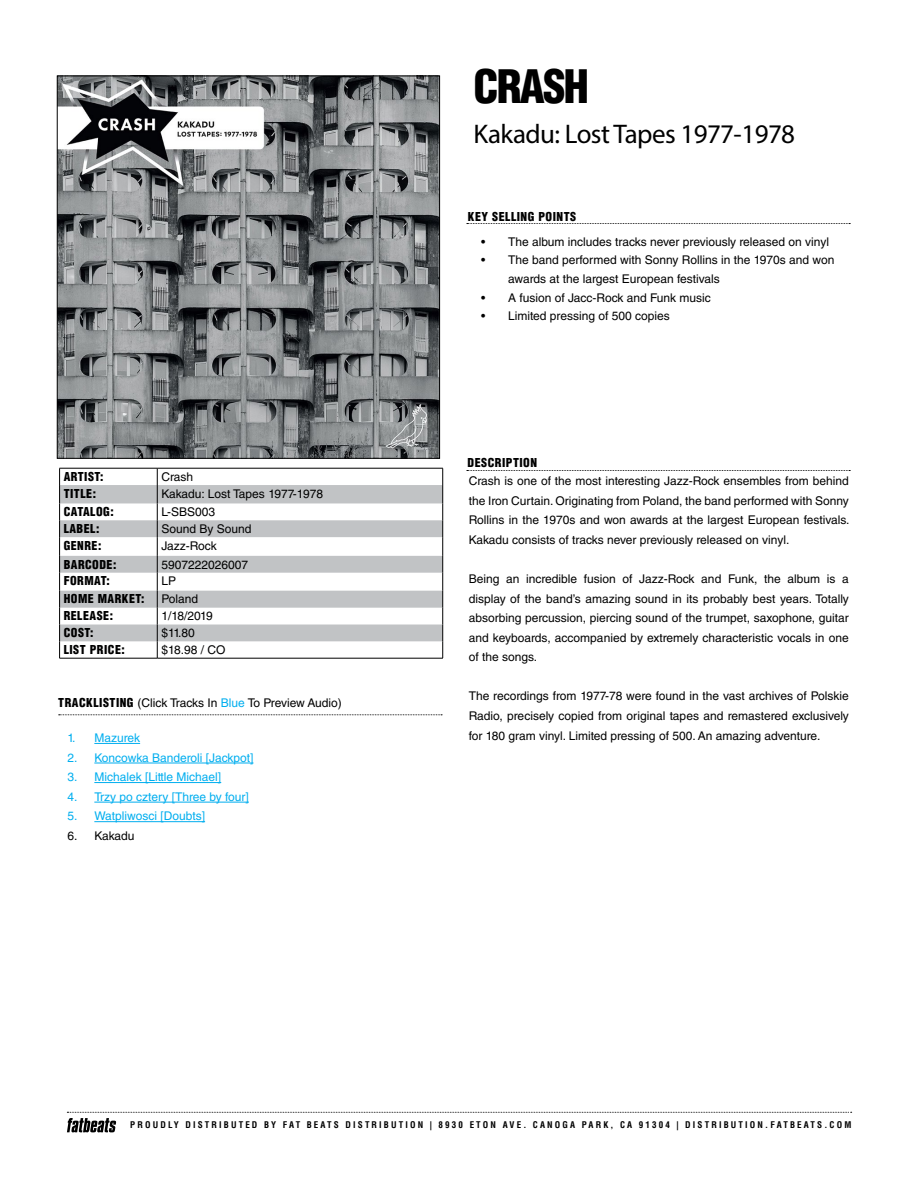
<style>
.page{position:relative;width:918px;height:1188px;background:#fff}
.page>*{position:absolute;margin:0;border:0;box-sizing:border-box;transform-origin:0 0}
.t1{font:900 condensed 45px "Helvetica LT Std";letter-spacing:-.04em;color:#000}
.t2{font:27px "Myriad Pro";letter-spacing:-.02em;color:#000}
.t3{font:12px/19.5px "Helvetica LT Std";color:#000;text-align:justify}
.t4{font:12px "Helvetica LT Std";color:#00aeef}
.t5{font:900 condensed 12px "Helvetica LT Std";letter-spacing:.04em;color:#000}
.t6{font:700 condensed 9px "Helvetica LT Std";letter-spacing:.24em;color:#000}
.s1{font-weight:900;font-stretch:condensed}
.s2{color:#00aeef}
</style>
<div class="page">
<svg style="left:467px;top:223px;width:383px;height:1px"></svg>
<hr style="left:94px;top:743px;width:46px;height:1px;background:#00aeef">
<hr style="left:94px;top:763px;width:159px;height:1px;background:#00aeef">
<hr style="left:94px;top:782px;width:127px;height:1px;background:#00aeef">
<hr style="left:94px;top:802px;width:155px;height:1px;background:#00aeef">
<hr style="left:94px;top:821px;width:111px;height:1px;background:#00aeef">
<svg style="left:59px;top:714px;width:383px;height:1px"></svg>
<svg style="left:60px;top:469px;width:382px;height:189px"></svg>
<svg style="left:60px;top:485px;width:382px;height:156px;fill:#c1c3c5"></svg>
<hr style="left:59px;top:468px;width:98px;height:1px;background:#000">
<hr style="left:157px;top:468px;width:286px;height:1px;background:#000">
<svg style="left:59px;top:468px;width:1px;height:190px"></svg>
<svg style="left:442px;top:468px;width:1px;height:190px"></svg>
<hr style="left:59px;top:658px;width:98px;height:1px;background:#000">
<hr style="left:157px;top:658px;width:286px;height:1px;background:#000">
<svg style="left:157px;top:468px;width:1px;height:190px"></svg>
<img style="left:59px;top:78px;width:379px;height:379px">
<div style="left:57px;top:76px;width:383px;height:383px;border:1px solid #000"></div>
<svg style="left:67px;top:1112px;width:785px;height:20px"></svg>
<svg style="left:467px;top:470px;width:383px;height:1px"></svg>
<h1 class="t1" style="left:474px;top:58px;width:117px">CRASH</h1>
<h2 class="t2" style="left:474px;top:117px;width:323px">Kakadu: Lost Tapes 1977-1978</h2>
<p class="t5" style="left:468px;top:209px;width:110px">KEY SELLING POINTS</p>
<p class="t3" style="left:481px;top:232px;width:349px">• The album includes tracks never previously released on vinyl</p>
<p class="t3" style="left:508px;top:251px;width:328px;line-height:18.8px;text-indent:-27px">• The band performed with Sonny Rollins in the 1970s and won awards at the largest European festivals</p>
<p class="t3" style="left:481px;top:288px;width:231px">• A fusion of Jacc-Rock and Funk music</p>
<p class="t3" style="left:481px;top:306px;width:190px">• Limited pressing of 500 copies</p>
<p class="t5" style="left:64px;top:469px;width:41px">ARTIST:</p>
<p class="t3" style="left:161px;top:467px;width:33px">Crash</p>
<p class="t5" style="left:64px;top:486px;width:34px">TITLE:</p>
<p class="t3" style="left:161px;top:484px;width:163px">Kakadu: Lost Tapes 1977-1978</p>
<p class="t5" style="left:64px;top:504px;width:52px">CATALOG:</p>
<p class="t3" style="left:161px;top:502px;width:55px">L-SBS003</p>
<p class="t5" style="left:64px;top:521px;width:37px">LABEL:</p>
<p class="t3" style="left:161px;top:519px;width:92px">Sound By Sound</p>
<p class="t5" style="left:64px;top:538px;width:39px">GENRE:</p>
<p class="t3" style="left:161px;top:536px;width:57px">Jazz-Rock</p>
<p class="t5" style="left:64px;top:557px;width:54px">BARCODE:</p>
<p class="t3" style="left:161px;top:555px;width:88px">5907222026007</p>
<p class="t5" style="left:64px;top:573px;width:48px">FORMAT:</p>
<p class="t3" style="left:161px;top:571px;width:16px">LP</p>
<p class="t5" style="left:64px;top:591px;width:82px">HOME MARKET:</p>
<p class="t3" style="left:161px;top:589px;width:38px">Poland</p>
<p class="t5" style="left:64px;top:608px;width:51px">RELEASE:</p>
<p class="t3" style="left:161px;top:606px;width:53px">1/18/2019</p>
<p class="t5" style="left:64px;top:625px;width:31px">COST:</p>
<p class="t3" style="left:161px;top:623px;width:35px">$11.80</p>
<p class="t5" style="left:64px;top:642px;width:63px">LIST PRICE:</p>
<p class="t3" style="left:161px;top:640px;width:66px">$18.98 / CO</p>
<p class="t3" style="left:58px;top:693px;width:285px"><span class="s1">TRACKLISTING</span> (Click Tracks In <span class="s2">Blue</span> To Preview Audio)</p>
<p class="t4" style="left:67px;top:731px;width:74px">1. Mazurek</p>
<p class="t4" style="left:67px;top:751px;width:188px">2. Koncowka Banderoli [Jackpot]</p>
<p class="t4" style="left:67px;top:770px;width:155px">3. Michalek [Little Michael]</p>
<p class="t4" style="left:67px;top:790px;width:183px">4. Trzy po cztery [Three by four]</p>
<p class="t4" style="left:67px;top:809px;width:139px">5. Watpliwosci [Doubts]</p>
<p class="t3" style="left:67px;top:826px;width:69px">6. Kakadu</p>
<p class="t5" style="left:468px;top:455px;width:71px">DESCRIPTION</p>
<p class="t3" style="left:469px;top:471px;width:382px">Crash is one of the most interesting Jazz-Rock ensembles from behind the Iron Curtain. Originating from Poland, the band performed with Sonny Rollins in the 1970s and won awards at the largest European festivals.<br>Kakadu consists of tracks never previously released on vinyl.</p>
<p class="t3" style="left:469px;top:569px;width:382px">Being an incredible fusion of Jazz-Rock and Funk, the album is a display of the band’s amazing sound in its probably best years. Totally absorbing percussion, piercing sound of the trumpet, saxophone, guitar and keyboards, accompanied by extremely characteristic vocals in one of the songs.</p>
<p class="t3" style="left:469px;top:686px;width:382px">The recordings from 1977-78 were found in the vast archives of Polskie Radio, precisely copied from original tapes and remastered exclusively for 180 gram vinyl. Limited pressing of 500. An amazing adventure.</p>
<p class="t6" style="left:130px;top:1120px;width:723px">PROUDLY DISTRIBUTED BY FAT BEATS DISTRIBUTION | 8930 ETON AVE. CANOGA PARK, CA 91304 | DISTRIBUTION.FATBEATS.COM</p>
</div>
